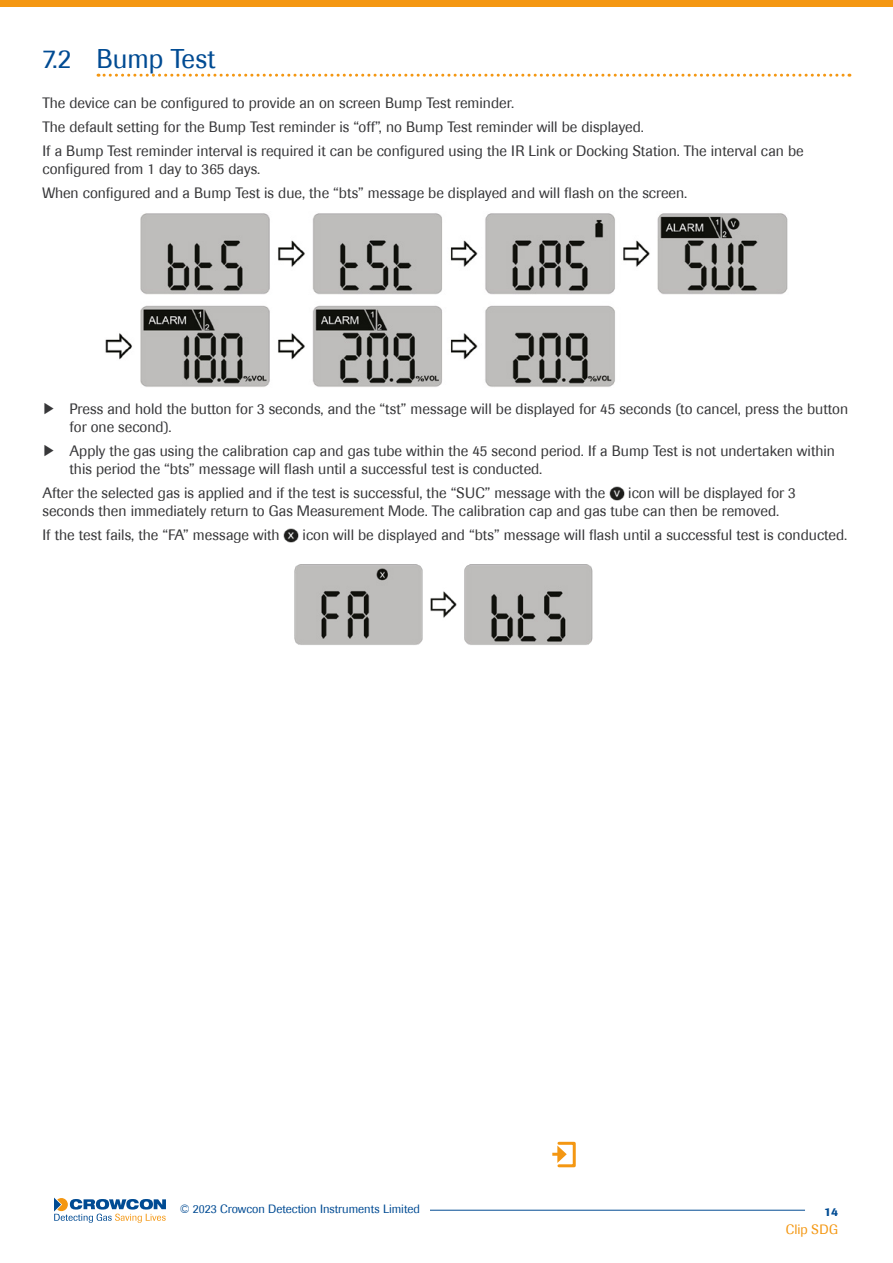
<style>
.page{position:relative;width:893px;height:1263px;background:#fff}
.page>*{position:absolute;margin:0;border:0;box-sizing:border-box;transform-origin:0 0}
.t1{font:27px "Imago";color:#004b93}
.t2{font:15px/24px "Imago";color:#373739}
.t3{font:13.5px "Imago";color:#f49712}
.t4{font:12px "Imago";color:#004b93}
.t5{font:500 12px "Imago";color:#004b93}
.s1{font-family:"Apple SD Gothic Neo";font-weight:800}
</style>
<div class="page">
<div style="left:0;top:0;width:893px;height:7px;background:#f49712"></div>
<hr style="left:430px;top:1210px;width:375px;height:1px;background:#004b93">
<div style="left:557px;top:1142px;width:19px;height:25px;border:3px solid #f49712"></div>
<svg style="left:552px;top:1145px;width:15px;height:18px"></svg>
<svg style="left:54px;top:1197px;width:112px;height:26px"></svg>
<svg style="left:98px;top:74px;width:752px;height:3px"></svg>
<img style="left:105px;top:213px;width:683px;height:174px">
<img style="left:609px;top:486px;width:15px;height:15px">
<img style="left:284px;top:528px;width:14px;height:15px">
<img style="left:294px;top:564px;width:299px;height:81px">
<h1 class="t1" style="left:43px;top:43px;width:174px">7.2 Bump Test</h1>
<p class="t2" style="left:43px;top:91px;width:763px">The device can be configured to provide an on screen Bump Test reminder.<br>The default setting for the Bump Test reminder is “off”, no Bump Test reminder will be displayed.<br>If a Bump Test reminder interval is required it can be configured using the IR Link or Docking Station. The interval can be</p>
<p class="t2" style="left:43px;top:157px;width:646px">configured from 1 day to 365 days.<br>When configured and a Bump Test is due, the “bts” message be displayed and will flash on the screen.</p>
<p class="t2" style="left:70px;top:400px;width:780px;line-height:18px;text-indent:-27px"><span class="s1">▶</span> Press and hold the button for 3 seconds, and the “tst” message will be displayed for 45 seconds (to cancel, press the button for one second).</p>
<p class="t2" style="left:70px;top:442px;width:767px;line-height:18px;text-indent:-27px"><span class="s1">▶</span> Apply the gas using the calibration cap and gas tube within the 45 second period. If a Bump Test is not undertaken within this period the “bts” message will flash until a successful test is conducted.</p>
<p class="t2" style="left:43px;top:481px;width:564px">After the selected gas is applied and if the test is successful, the “SUC” message with the</p>
<p class="t2" style="left:43px;top:484px;width:755px;line-height:18px;text-indent:586px">icon will be displayed for 3 seconds then immediately return to Gas Measurement Mode. The calibration cap and gas tube can then be removed.</p>
<p class="t2" style="left:43px;top:523px;width:239px">If the test fails, the “FA” message with</p>
<p class="t2" style="left:303px;top:523px;width:546px">icon will be displayed and “bts” message will flash until a successful test is conducted.</p>
<p class="t4" style="left:180px;top:1202px;width:242px">© 2023 Crowcon Detection Instruments Limited</p>
<p class="t5" style="left:824px;top:1204px;width:15px">14</p>
<p class="t3" style="left:786px;top:1222px;width:54px">Clip SDG</p>
</div>
